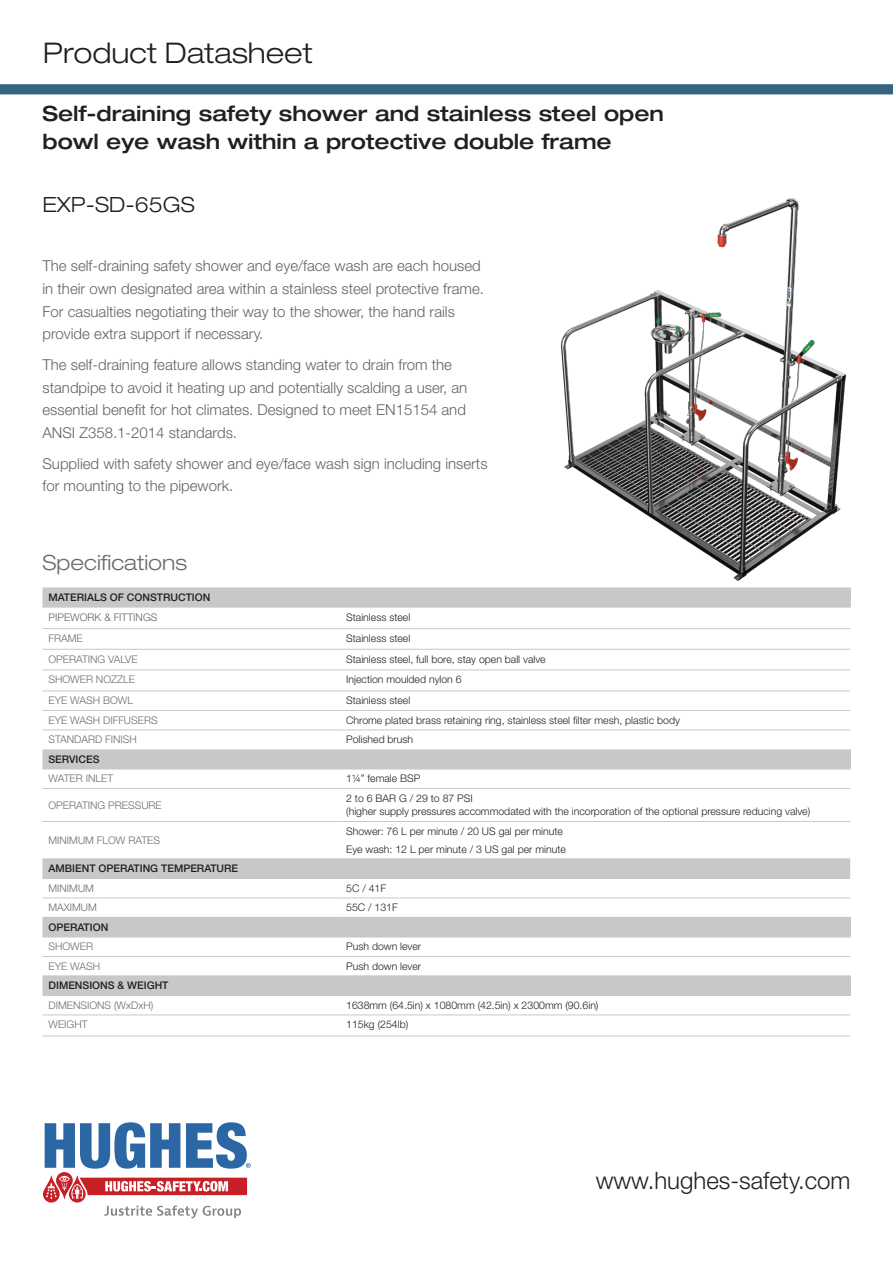
<style>
.page{position:relative;width:893px;height:1263px;background:#fff}
.page>*{position:absolute;margin:0;border:0;box-sizing:border-box;transform-origin:0 0}
.Page_title{font:300 expanded 28.5px "Helvetica Neue LT Std";color:#231f20}
.t1{font:300 24px "Helvetica Neue LT Std";color:#231f20}
.t2{font:500 expanded 21px/28.5px "Helvetica Neue LT Std";color:#231f20}
.t3{font:300 expanded 21px "Helvetica Neue LT Std";color:#6c6d70}
.t4{font:300 expanded 21px "Helvetica Neue LT Std";color:#231f20}
.t5{font:300 15px/22.5px "Helvetica Neue LT Std";color:#636366}
.t6{font:300 10.5px "Helvetica Neue LT Std";color:#231f20}
.t7{font:300 10.5px "Helvetica Neue LT Std";color:#6c6d70}
.t8{font:500 10.5px "Helvetica Neue LT Std";color:#231f20}
.t9{font:300 10.5px "Helvetica Neue LT Std";color:#636366}
.s1{color:#666a6b}
</style>
<div class="page">
<svg style="left:43px;top:587px;width:807px;height:408px"></svg>
<svg style="left:339px;top:587px;width:2px;height:19px"></svg>
<svg style="left:849px;top:587px;width:2px;height:19px"></svg>
<svg style="left:339px;top:749px;width:2px;height:19px"></svg>
<svg style="left:849px;top:749px;width:2px;height:19px"></svg>
<svg style="left:339px;top:918px;width:2px;height:18px"></svg>
<svg style="left:849px;top:918px;width:2px;height:18px"></svg>
<svg style="left:339px;top:976px;width:2px;height:19px"></svg>
<svg style="left:849px;top:976px;width:2px;height:19px"></svg>
<hr style="left:43px;top:995px;width:297px;height:1px;background:#c7c8ca">
<hr style="left:340px;top:995px;width:511px;height:1px;background:#c7c8ca">
<hr style="left:43px;top:1014px;width:297px;height:1px;background:#c7c8ca">
<hr style="left:340px;top:1014px;width:510px;height:1px;background:#c7c8ca">
<hr style="left:43px;top:1035px;width:297px;height:1px;background:#c7c8ca">
<hr style="left:340px;top:1035px;width:510px;height:1px;background:#c7c8ca">
<hr style="left:43px;top:858px;width:297px;height:1px;background:#c7c8ca">
<hr style="left:340px;top:858px;width:510px;height:1px;background:#c7c8ca">
<hr style="left:43px;top:878px;width:297px;height:1px;background:#c7c8ca">
<hr style="left:340px;top:878px;width:510px;height:1px;background:#c7c8ca">
<hr style="left:43px;top:606px;width:297px;height:2px;background:#c7c8ca">
<hr style="left:340px;top:606px;width:511px;height:2px;background:#c7c8ca">
<hr style="left:43px;top:768px;width:297px;height:1px;background:#c7c8ca">
<hr style="left:340px;top:768px;width:511px;height:1px;background:#c7c8ca">
<hr style="left:43px;top:936px;width:297px;height:1px;background:#c7c8ca">
<hr style="left:340px;top:936px;width:511px;height:1px;background:#c7c8ca">
<hr style="left:43px;top:975px;width:297px;height:1px;background:#c7c8ca">
<hr style="left:340px;top:975px;width:511px;height:1px;background:#c7c8ca">
<hr style="left:43px;top:628px;width:297px;height:1px;background:#c7c8ca">
<hr style="left:340px;top:628px;width:510px;height:1px;background:#c7c8ca">
<hr style="left:43px;top:649px;width:297px;height:1px;background:#c7c8ca">
<hr style="left:340px;top:649px;width:510px;height:1px;background:#c7c8ca">
<hr style="left:43px;top:669px;width:297px;height:1px;background:#c7c8ca">
<hr style="left:340px;top:669px;width:510px;height:1px;background:#c7c8ca">
<hr style="left:43px;top:690px;width:297px;height:1px;background:#c7c8ca">
<hr style="left:340px;top:690px;width:510px;height:1px;background:#c7c8ca">
<hr style="left:43px;top:710px;width:297px;height:1px;background:#c7c8ca">
<hr style="left:340px;top:710px;width:510px;height:1px;background:#c7c8ca">
<hr style="left:43px;top:729px;width:297px;height:1px;background:#c7c8ca">
<hr style="left:340px;top:729px;width:510px;height:1px;background:#c7c8ca">
<hr style="left:43px;top:788px;width:297px;height:1px;background:#c7c8ca">
<hr style="left:340px;top:788px;width:510px;height:1px;background:#c7c8ca">
<hr style="left:43px;top:821px;width:297px;height:1px;background:#c7c8ca">
<hr style="left:340px;top:821px;width:510px;height:1px;background:#c7c8ca">
<hr style="left:43px;top:897px;width:297px;height:1px;background:#c7c8ca">
<hr style="left:340px;top:897px;width:510px;height:1px;background:#c7c8ca">
<hr style="left:43px;top:917px;width:297px;height:1px;background:#c7c8ca">
<hr style="left:340px;top:917px;width:511px;height:1px;background:#c7c8ca">
<hr style="left:43px;top:956px;width:297px;height:1px;background:#c7c8ca">
<hr style="left:340px;top:956px;width:510px;height:1px;background:#c7c8ca">
<svg style="left:0;top:84px;width:893px;height:11px;background:#416f87"></svg>
<img style="left:560px;top:198px;width:286px;height:383px">
<svg style="left:43px;top:1122px;width:208px;height:96px"></svg>
<p class="Page_title" style="left:43px;top:36px;width:271px">Product Datasheet</p>
<p class="t2" style="left:43px;top:99px;width:623px">Self-draining safety shower and stainless steel open bowl eye wash within a protective double frame</p>
<p class="t4" style="left:43px;top:192px;width:154px">EXP-SD-65GS</p>
<p class="t5" style="left:43px;top:255px;width:443px">The self-draining safety shower and eye/face wash are each housed in their own designated area within a stainless steel protective frame.<br>For casualties negotiating their way to the shower, the hand rails provide extra support if necessary.</p>
<p class="t5" style="left:43px;top:353px;width:426px">The self-draining feature allows standing water to drain from the standpipe to avoid it heating up and potentially scalding a user, an essential benefit for hot climates. Designed to meet EN15154 and ANSI Z358.1-2014 standards.</p>
<p class="t5" style="left:43px;top:452px;width:447px">Supplied with safety shower and eye/face wash sign including inserts for mounting to the pipework.</p>
<p class="t3" style="left:43px;top:550px;width:146px">Specifi<span class="s1">ca</span>tions</p>
<p class="t8" style="left:49px;top:591px;width:163px">MATERIALS OF CONSTRUCTION</p>
<p class="t9" style="left:49px;top:610px;width:110px">PIPEWORK &amp; FITTINGS</p>
<p class="t6" style="left:346px;top:610px;width:66px">Stainless steel</p>
<p class="t7" style="left:49px;top:632px;width:36px">FRAME</p>
<p class="t6" style="left:346px;top:632px;width:66px">Stainless steel</p>
<p class="t7" style="left:49px;top:653px;width:91px">OPERATING VALVE</p>
<p class="t6" style="left:346px;top:653px;width:201px">Stainless steel, full bore, stay open ball valve</p>
<p class="t7" style="left:49px;top:673px;width:88px">SHOWER NOZZLE</p>
<p class="t6" style="left:346px;top:673px;width:117px">Injection moulded nylon 6</p>
<p class="t7" style="left:49px;top:694px;width:86px">EYE WASH BOWL</p>
<p class="t6" style="left:346px;top:694px;width:66px">Stainless steel</p>
<p class="t7" style="left:49px;top:714px;width:111px">EYE WASH DIFFUSERS</p>
<p class="t6" style="left:346px;top:714px;width:335px">Chrome plated brass retaining ring, stainless steel filter mesh, plastic body</p>
<p class="t7" style="left:49px;top:733px;width:90px">STANDARD FINISH</p>
<p class="t6" style="left:346px;top:733px;width:69px">Polished brush</p>
<p class="t8" style="left:49px;top:753px;width:52px">SERVICES</p>
<p class="t7" style="left:49px;top:772px;width:66px">WATER INLET</p>
<p class="t6" style="left:346px;top:772px;width:76px">11/4” female BSP</p>
<p class="t7" style="left:49px;top:798px;width:115px">OPERATING PRESSURE</p>
<p class="t6" style="left:346px;top:792px;width:128px">2 to 6 BAR G / 29 to 87 PSI</p>
<p class="t6" style="left:346px;top:805px;width:466px">(higher supply pressures accommodated with the incorporation of the optional pressure reducing valve)</p>
<p class="t7" style="left:49px;top:834px;width:113px">MINIMUM FLOW RATES</p>
<p class="t6" style="left:346px;top:825px;width:218px">Shower: 76 L per minute / 20 US gal per minute</p>
<p class="t6" style="left:346px;top:843px;width:221px">Eye wash: 12 L per minute / 3 US gal per minute</p>
<p class="t8" style="left:49px;top:862px;width:191px">AMBIENT OPERATING TEMPERATURE</p>
<p class="t7" style="left:49px;top:882px;width:47px">MINIMUM</p>
<p class="t6" style="left:346px;top:882px;width:41px">5C / 41F</p>
<p class="t7" style="left:49px;top:901px;width:50px">MAXIMUM</p>
<p class="t6" style="left:346px;top:901px;width:53px">55C / 131F</p>
<p class="t8" style="left:49px;top:921px;width:61px">OPERATION</p>
<p class="t7" style="left:49px;top:940px;width:46px">SHOWER</p>
<p class="t6" style="left:346px;top:940px;width:77px">Push down lever</p>
<p class="t7" style="left:49px;top:960px;width:53px">EYE WASH</p>
<p class="t6" style="left:346px;top:960px;width:77px">Push down lever</p>
<p class="t8" style="left:49px;top:979px;width:121px">DIMENSIONS &amp; WEIGHT</p>
<p class="t7" style="left:49px;top:999px;width:106px">DIMENSIONS (WxDxH)</p>
<p class="t6" style="left:346px;top:999px;width:254px">1638mm (64.5in) x 1080mm (42.5in) x 2300mm (90.6in)</p>
<p class="t7" style="left:49px;top:1018px;width:41px">WEIGHT</p>
<p class="t6" style="left:346px;top:1018px;width:64px">115kg (254lb)</p>
<p class="t1" style="left:596px;top:1166px;width:256px">www.hughes-safety.com</p>
</div>
